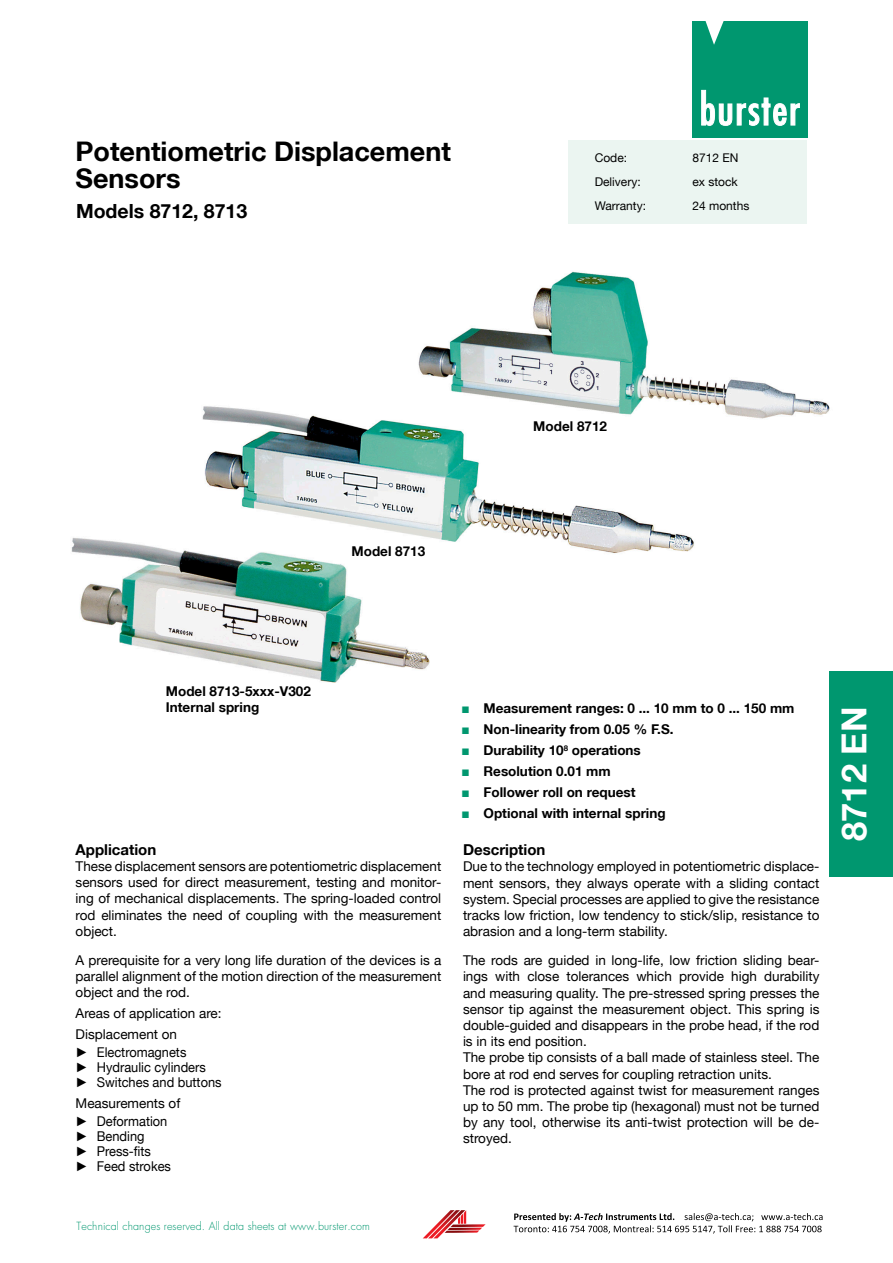
<style>
.page{position:relative;width:893px;height:1263px;background:#fff}
.page>*{position:absolute;margin:0;border:0;box-sizing:border-box;transform-origin:0 0}
.t1{font:700 34.5px "Helvetica Neue LT";color:#fff}
.t2{font:700 27px/27px "Helvetica Neue LT";color:#000}
.t3{font:700 19.5px "Helvetica Neue LT";color:#000}
.t4{font:700 15px "Helvetica Neue LT";color:#000}
.t5{font:13.5px/16.2px "Helvetica Neue LT";color:#000;text-align:justify}
.t6{font:700 13.5px/21px "Helvetica Neue LT";color:#000}
.t7{font:13.5px/15px "Helvetica Neue LT";color:#000;scale:.95 1}
.t8{font:12px "Helvetica Neue LT";color:#000}
.t9{font:300 10.95px "Futura LT";letter-spacing:.01em;color:#00976f}
.s1{font-family:"Arial"}
.s2{font-family:"Monotype Sorts";font-weight:400;font-size:9px;color:#00976f}
</style>
<div class="page">
<img style="left:71px;top:271px;width:759px;height:412px">
<div style="left:829px;top:671px;width:64px;height:205px;background:#00976f"></div>
<div style="left:568px;top:140px;width:239px;height:84px;background:#ebf5f1"></div>
<div style="left:692px;top:21px;width:116px;height:117px;background:#00976f"></div>
<svg style="left:705px;top:21px;width:19px;height:24px"></svg>
<svg style="left:701px;top:90px;width:99px;height:36px"></svg>
<img style="left:423px;top:1210px;width:400px;height:29px">
<h2 class="t2" style="left:76px;top:137px;width:377px">Potentiometric Displacement<br>Sensors</h2>
<h3 class="t3" style="left:76px;top:198px;width:173px">Models 8712, 8713</h3>
<p class="t8" style="left:595px;top:150px;width:34px">Code:</p>
<p class="t8" style="left:692px;top:150px;width:48px">8712 EN</p>
<p class="t8" style="left:595px;top:174px;width:47px">Delivery:</p>
<p class="t8" style="left:692px;top:174px;width:47px">ex stock</p>
<p class="t8" style="left:595px;top:198px;width:53px">Warranty:</p>
<p class="t8" style="left:692px;top:198px;width:58px">24 months</p>
<p class="t6" style="left:351px;top:540px;width:75px">Model 8713</p>
<p class="t6" style="left:533px;top:415px;width:75px">Model 8712</p>
<p class="t6" style="left:166px;top:682px;width:147px;line-height:16.2px">Model 8713-5xxx-V302<br>Internal spring</p>
<p class="t4" style="left:76px;top:840px;width:82px">Application</p>
<p class="t5" style="left:76px;top:858px;width:367px">These displacement sensors are potentiometric displacement sensors used for direct measurement, testing and monitor&shy;ing of mechanical displacements. The spring-loaded control rod eliminates the need of coupling with the measurement object.</p>
<p class="t5" style="left:76px;top:952px;width:367px">A prerequisite for a very long life duration of the devices is a parallel alignment of the motion direction of the measurement object and the rod.</p>
<p class="t5" style="left:76px;top:1003px;width:148px;line-height:21px">Areas of application are:<br>Displacement on</p>
<p class="t7" style="left:76px;top:1045px;width:155px"><span class="s1">►</span> Electromagnets<br><span class="s1">►</span> Hydraulic cylinders <span class="s1">►</span> Switches and buttons</p>
<p class="t5" style="left:76px;top:1094px;width:106px;line-height:18px">Measurements of <span class="s1">►</span> Deformation</p>
<p class="t7" style="left:76px;top:1129px;width:102px"><span class="s1">►</span> Bending<br><span class="s1">►</span> Press-fits<br><span class="s1">►</span> Feed strokes</p>
<p class="t9" style="left:77px;top:1219px;width:295px">Technical changes reserved. All data sheets at www.burster.com</p>
<p class="t6" style="left:462px;top:697px;width:334px"><span class="s2">Q</span> Measurement ranges: 0 ... 10 mm to 0 ... 150 mm<br><span class="s2">Q</span> Non-linearity from 0.05 % F.S.<br><span class="s2">Q</span> Durability 10<sup>8</sup> operations<br><span class="s2">Q</span> Resolution 0.01 mm<br><span class="s2">Q</span> Follower roll on request<br><span class="s2">Q</span> Optional with internal spring</p>
<p class="t4" style="left:463px;top:841px;width:84px">Description</p>
<p class="t5" style="left:463px;top:858px;width:358px">Due to the technology employed in potentiometric displace&shy;ment sensors, they always operate with a sliding contact system. Special processes are applied to give the resistance tracks low friction, low tendency to stick/slip, resistance to abrasion and a long-term stability.</p>
<p class="t5" style="left:463px;top:952px;width:358px;text-align:left">The rods are guided in long-life, low friction sliding bear&shy;ings with close tolerances which provide high durability and measuring quality. The pre-stressed spring presses the sensor tip against the measurement object. This spring is double-guided and disappears in the probe head, if the rod is in its end position.<br>The probe tip consists of a ball made of stainless steel. The bore at rod end serves for coupling retraction units.<br>The rod is protected against twist for measurement ranges up to 50 mm. The probe tip (hexagonal) must not be turned by any tool, otherwise its anti-twist protection will be de&shy;stroyed.</p>
<h1 class="t1" style="left:833px;top:841px;width:136px;rotate:-90deg">8712 EN</h1>
</div>
